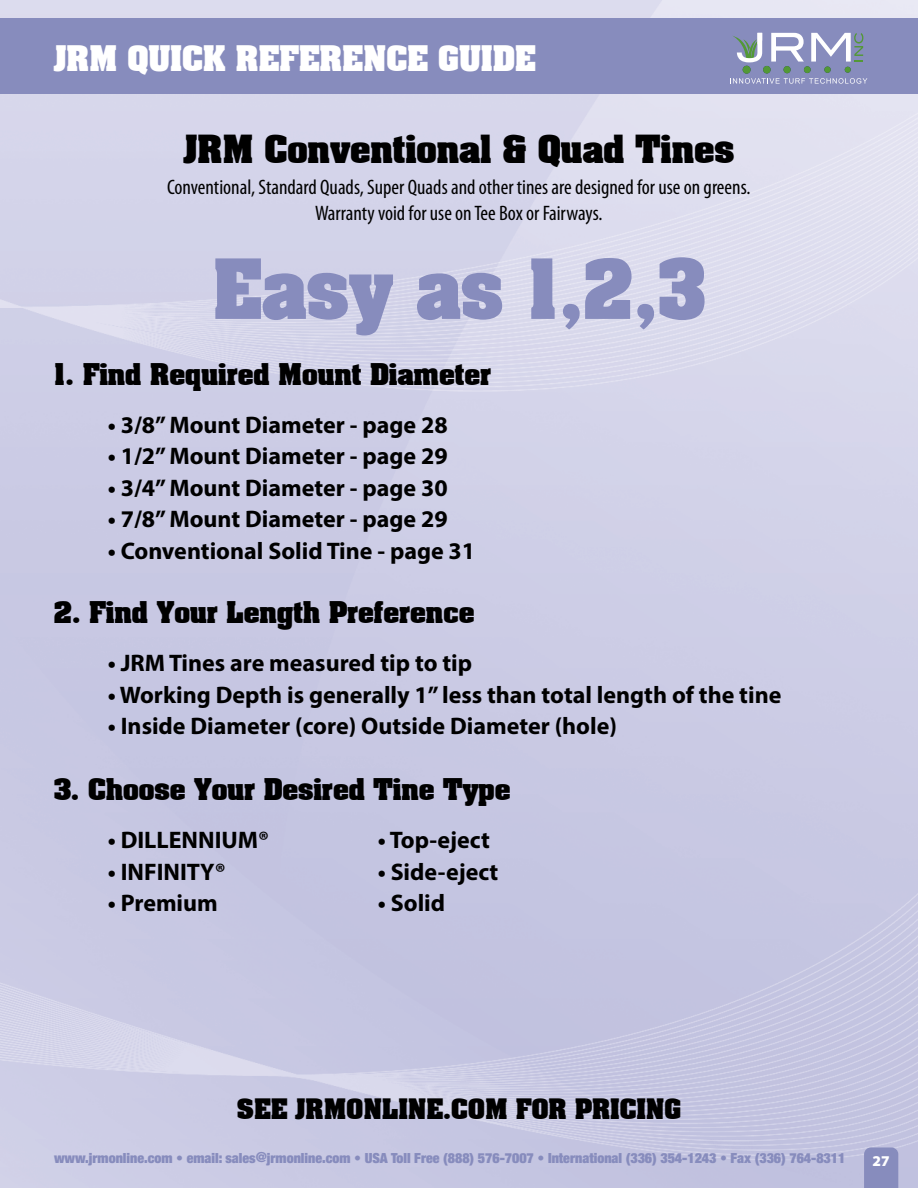
<style>
.page{position:relative;width:918px;height:1188px;background:#fff}
.page>*{position:absolute;margin:0;border:0;box-sizing:border-box;transform-origin:0 0}
.t1{font:700 70.5px "Aardvark";color:#878cbd}
.t2{font:700 33px "Aardvark";color:#000}
.t3{font:700 30px "Aardvark";color:#fff}
.t4{font:700 25.5px "Aardvark";color:#000}
.t5{font:700 24px "Myriad Pro";color:#000}
.t6{font:700 24px "Aardvark";color:#000}
.t7{font:condensed 21px/25.5px "Myriad Pro";color:#000;text-align:center}
.t8{font:900 15px "Myriad Pro";color:#fff}
.t9{font:900 condensed 13.95px "Helvetica Neue LT Std";color:#878cbd}
</style>
<div class="page">
<div style="left:0;top:19px;width:918px;height:75px;background:#878cbd"></div>
<svg style="left:864px;top:1148px;width:34px;height:40px"></svg>
<svg style="left:730px;top:33px;width:137px;height:51px"></svg>
<p class="t3" style="left:54px;top:32px;width:483px">JRM QUICK REFERENCE GUIDE</p>
<h2 class="t2" style="left:184px;top:121px;width:552px">JRM Conventional &amp; Quad Tines</h2>
<p class="t7" style="left:167px;top:174px;width:585px">Conventional, Standard Quads, Super Quads and other tines are designed for use on greens.<br>Warranty void for use on Tee Box or Fairways.</p>
<h1 class="t1" style="left:213px;top:229px;width:494px">Easy as 1,2,3</h1>
<p class="t4" style="left:54px;top:352px;width:439px">1. Find Required Mount Diameter</p>
<p class="t5" style="left:108px;top:409px;width:341px">• 3/8” Mount Diameter - page 28</p>
<p class="t5" style="left:108px;top:441px;width:341px">• 1/2” Mount Diameter - page 29</p>
<p class="t5" style="left:108px;top:472px;width:341px">• 3/4” Mount Diameter - page 30</p>
<p class="t5" style="left:108px;top:504px;width:341px">• 7/8” Mount Diameter - page 29</p>
<p class="t5" style="left:108px;top:535px;width:369px">• Conventional Solid Tine - page 31</p>
<p class="t4" style="left:54px;top:591px;width:422px">2. Find Your Length Preference</p>
<p class="t5" style="left:108px;top:648px;width:366px">• JRM Tines are measured tip to tip</p>
<p class="t5" style="left:108px;top:679px;width:675px">• Working Depth is generally 1” less than total length of the tine</p>
<p class="t5" style="left:108px;top:711px;width:511px">• Inside Diameter (core) Outside Diameter (hole)</p>
<p class="t4" style="left:54px;top:768px;width:458px">3. Choose Your Desired Tine Type</p>
<p class="t5" style="left:108px;top:825px;width:163px">• DILLENNIUM®</p>
<p class="t5" style="left:378px;top:825px;width:114px">• Top-eject</p>
<p class="t5" style="left:108px;top:856px;width:120px">• INFINITY®</p>
<p class="t5" style="left:378px;top:856px;width:122px">• Side-eject</p>
<p class="t5" style="left:108px;top:888px;width:112px">• Premium</p>
<p class="t5" style="left:378px;top:888px;width:69px">• Solid</p>
<p class="t6" style="left:237px;top:1088px;width:446px">SEE JRMONLINE.COM FOR PRICING</p>
<p class="t9" style="left:54px;top:1150px;width:793px">www.jrmonline.com • email: sales@jrmonline.com • USA Toll Free (888) 576-7007 • International (336) 354-1243 • Fax (336) 764-8311</p>
<p class="t8" style="left:873px;top:1152px;width:19px">27</p>
</div>
